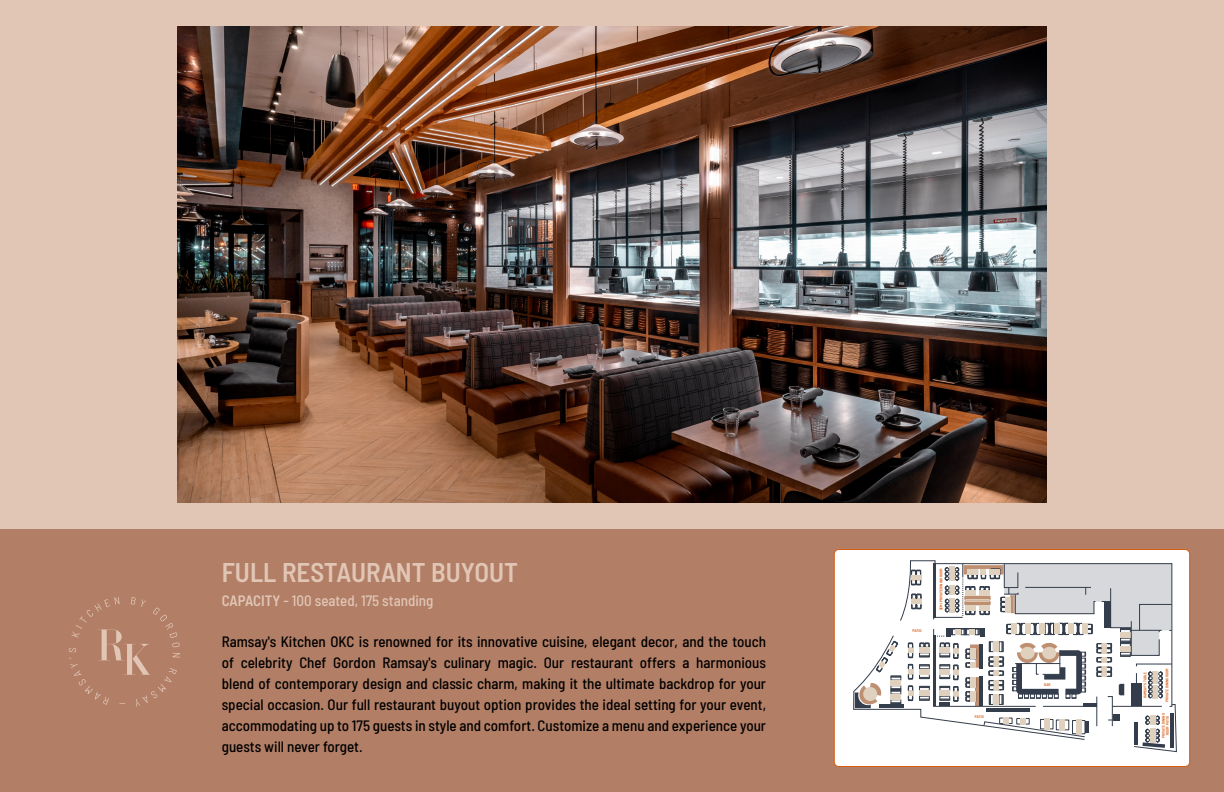
<style>
.page{position:relative;width:1224px;height:792px;background:#e1c6b6}
.page>*{position:absolute;margin:0;border:0;box-sizing:border-box;transform-origin:0 0}
.t1{font:600 semi-condensed 27px "Barlow";color:#e1c6b6}
.t2{font:500 semi-condensed 15px/21px "Barlow";color:#000;text-align:justify}
.t3{font:500 semi-condensed 15px "Barlow";color:#e1c6b6}
.t4{font:600 semi-condensed 3.8px/3.8px "Barlow";color:#d75d14;text-align:center}
.s1{font-weight:600}
</style>
<div class="page">
<div style="left:0;top:529px;width:1224px;height:263px;background:#b27e66"></div>
<img style="left:177px;top:27px;width:870px;height:476px">
<div style="left:834px;top:550px;width:356px;height:216px;background:#fff;border-radius:4px"></div>
<div style="left:834px;top:549px;width:356px;height:218px;border:1px solid #d75d14;border-radius:4px"></div>
<svg style="left:853px;top:560px;width:324px;height:192px"></svg>
<svg style="left:69px;top:597px;width:111px;height:110px"></svg>
<p class="t1" style="left:222px;top:553px;width:298px">FULL RESTAURANT BUYOUT</p>
<p class="t3" style="left:222px;top:590px;width:213px"><span class="s1">CAPACITY</span> - 100 seated, 175 standing</p>
<p class="t2" style="left:222px;top:630px;width:546px">Ramsay's Kitchen OKC is renowned for its innovative cuisine, elegant decor, and the touch of celebrity Chef Gordon Ramsay's culinary magic. Our restaurant offers a harmonious blend of contemporary design and classic charm, making it the ultimate backdrop for your special occasion. Our full restaurant buyout option provides the ideal setting for your event, accommodating up to 175 guests in style and comfort. Customize a menu and experience your guests will never forget.</p>
<p class="t4" style="left:912px;top:628px;width:11px">PATIO</p>
<p class="t4" style="left:939px;top:610px;width:43px;rotate:-90deg">SEMI PRIVATE DINING ROOM</p>
<p class="t4" style="left:975px;top:714px;width:11px">PATIO</p>
<p class="t4" style="left:1044px;top:683px;width:8px">BAR</p>
<p class="t4" style="left:1143px;top:698px;width:28px;rotate:-90deg">RAMSAY’S TABLE</p>
<p class="t4" style="left:1165px;top:702px;width:35px;rotate:-90deg">PRIVATE DINING ROOM</p>
<p class="t4" style="left:1161px;top:738px;width:26px;rotate:-90deg">PRIVATE DINING<br>ROOM PATIO</p>
</div>
